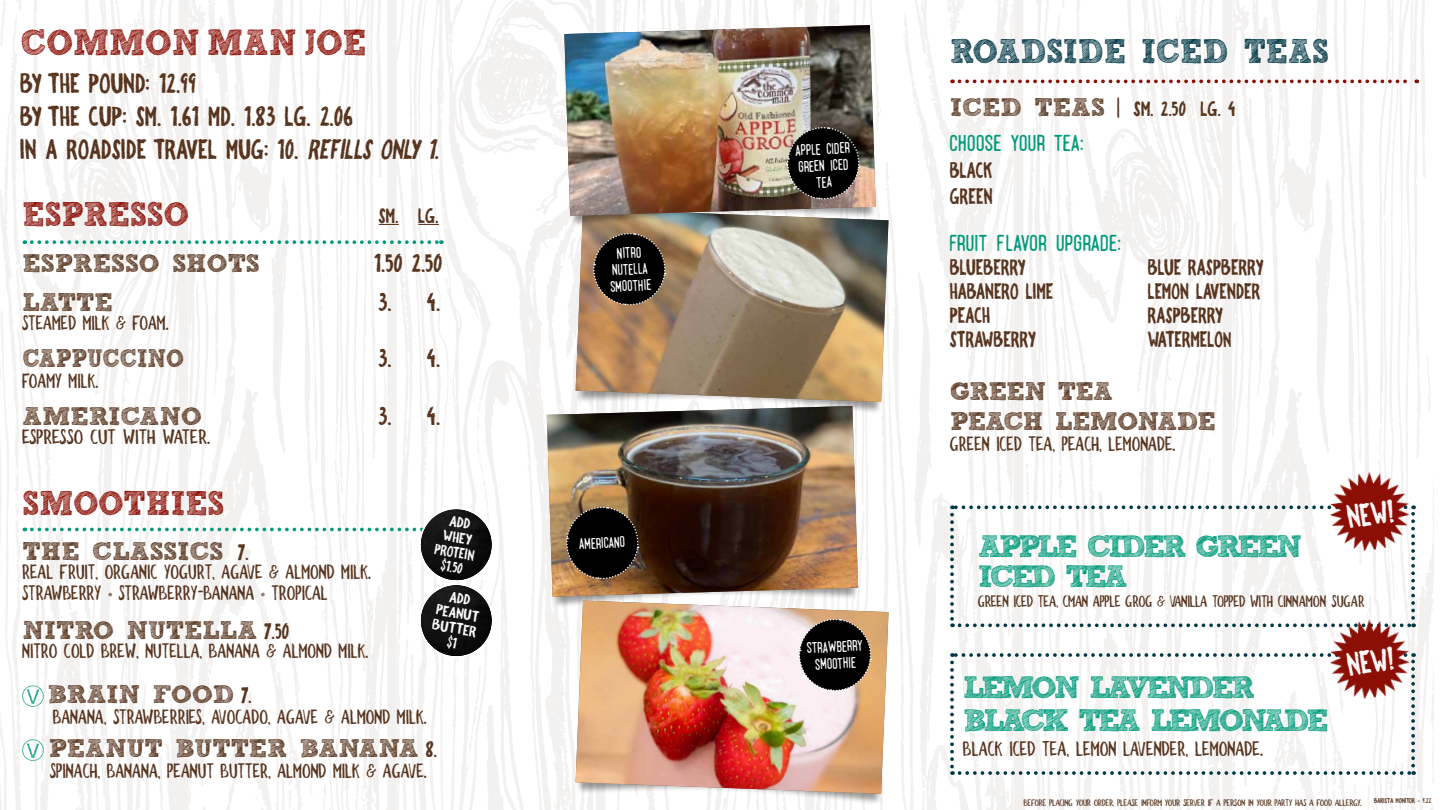
<style>
.page{position:relative;width:1440px;height:810px;background:#fff}
.page>*{position:absolute;margin:0;border:0;box-sizing:border-box;transform-origin:0 0}
.t1{font:700 36.19px "freeversion Sketch Block";color:#8b0e04;scale:.9 1}
.t2{font:700 34.06px "freeversion Sketch Block";color:#8b0e04;scale:.9 1}
.t3{font:700 34.06px "freeversion Sketch Block";color:#003846;scale:.9 1}
.t4{font:700 32.12px "Bite Chalk";color:#fff;scale:.9 1}
.t5{font:700 30.81px/33px "freeversion Sketch Block";letter-spacing:-.1em;color:#009b7a}
.t6{font:700 27.5px/33px "Bite Chalk";color:#54301a;scale:.95 1}
.t7{font:700 25.31px "freeversion Sketch Block";color:#54301a}
.t8{font:25.31px "Heubeul Rough";color:#009b7a}
.t9{font:700 25.31px/30.4px "freeversion Sketch Block";letter-spacing:-.02em;color:#54301a}
.t10{font:700 25.31px "Bite Chalk";color:#54301a}
.t11{font:700 25.31px "freeversion Sketch Block";color:#54301a;scale:.86 1}
.t12{font:700 22px/26.4px "Bite Chalk";color:#54301a;scale:.91 1}
.t13{font:20.88px "Bite Chalk Normal";color:#54301a;scale:.91 1}
.t14{font:20.56px/20.9px "Bite Chalk Normal";color:#54301a;scale:.91 1}
.t15{font:700 20.56px "Bite Chalk";color:#54301a}
.t16{font:20.56px "Bite Chalk Normal";color:#54301a}
.t17{font:17px/16.6px "Heubeul Rough";color:#fff;text-align:center;scale:.9 1}
.t18{font:16.5px "Bite Chalk Normal";letter-spacing:-.02em;color:#54301a;scale:.91 1}
.t19{font:700 14.88px/15.1px "Bite Chalk";color:#fff;text-align:center;scale:1.11 1}
.t20{font:9.38px "Bite Chalk Normal";letter-spacing:-.02em;color:#54301a}
.t21{font:700 6.88px "Bite Chalk";color:#54301a}
.s1{font-style:italic}
.s2{font-family:"Bite Chalk";font-size:22px}
.s3{font-family:"Cabin Sketch";font-weight:700;font-size:19.81px}
.s4{font-family:"freeversion Sketch Block";font-size:25.31px}
.s5{font-family:"Heubeul Rough";font-weight:400;font-size:25.31px}
.s6{font-family:"Bite Chalk Normal";font-size:20.56px}
.s7{font-size:20.56px}
.s8{font-family:"Cabin Sketch"}
</style>
<div class="page">
<img style="left:0;top:1px;width:1434px;height:809px">
<svg style="left:379px;top:224px;width:20px;height:1px"></svg>
<svg style="left:418px;top:224px;width:21px;height:1px"></svg>
<img style="left:23px;top:686px;width:20px;height:21px">
<img style="left:23px;top:740px;width:20px;height:21px">
<svg style="left:32px;top:240px;width:410px;height:4px"></svg>
<svg style="left:32px;top:507px;width:462px;height:151px"></svg>
<svg style="left:960px;top:80px;width:457px;height:3px"></svg>
<svg style="left:950px;top:653px;width:465px;height:122px"></svg>
<svg style="left:950px;top:505px;width:465px;height:122px"></svg>
<img style="left:1325px;top:613px;width:91px;height:90px">
<img style="left:1325px;top:465px;width:91px;height:90px">
<div style="left:546px;top:408px;width:313px;height:201px;background:#000;opacity:.4"></div>
<img style="left:547px;top:406px;width:311px;height:191px">
<div style="left:575px;top:211px;width:315px;height:203px;background:#000;opacity:.4"></div>
<img style="left:576px;top:209px;width:313px;height:193px">
<div style="left:575px;top:602px;width:315px;height:204px;background:#000;opacity:.4"></div>
<img style="left:576px;top:601px;width:313px;height:193px">
<svg style="left:592px;top:232px;width:75px;height:75px;background:#322820"></svg>
<svg style="left:565px;top:505px;width:75px;height:76px;background:#2d2318"></svg>
<svg style="left:797px;top:617px;width:76px;height:76px;background:#4c423a"></svg>
<div style="left:564px;top:27px;width:313px;height:201px;background:#000;opacity:.4"></div>
<img style="left:564px;top:25px;width:312px;height:191px">
<svg style="left:786px;top:126px;width:75px;height:75px;background:#2d2824"></svg>
<h1 class="t1" style="left:21px;top:29px;width:386px">COMMON MAN JOE</h1>
<h3 class="t6" style="left:21px;top:66px;width:448px">BY THE POUND: 12.99<br>BY THE CUP: SM. 1.61 MD. 1.83 LG. 2.06<br>IN A ROADSIDE TRAVEL MUG: 10. <span class="s1">Refills ONLY 1.</span></h3>
<h2 class="t2" style="left:23px;top:201px;width:186px">ESPRESSO</h2>
<p class="t15" style="left:379px;top:204px;width:62px">SM. LG.</p>
<p class="t7" style="left:23px;top:254px;width:239px">ESPRESSO SHOTS</p>
<p class="t10" style="left:375px;top:250px;width:70px">1.50 2.50</p>
<p class="t7" style="left:23px;top:293px;width:92px">LATTE</p>
<p class="t10" style="left:379px;top:288px;width:64px">3. 4.</p>
<p class="t14" style="left:23px;top:313px;width:162px">STEAMED MILK &amp; FOAM.</p>
<p class="t11" style="left:23px;top:349px;width:189px">CAPPUCCINO</p>
<p class="t10" style="left:379px;top:345px;width:63px">3. 4.</p>
<p class="t14" style="left:23px;top:371px;width:85px">FOAMY MILK.</p>
<p class="t7" style="left:23px;top:407px;width:181px">AMERICANO</p>
<p class="t10" style="left:379px;top:402px;width:63px">3. 4.</p>
<p class="t16" style="left:23px;top:427px;width:190px">ESPRESSO CUT WITH WATER.</p>
<h2 class="t2" style="left:23px;top:491px;width:226px">SMOOTHIES</h2>
<p class="t7" style="left:23px;top:541px;width:228px">THE CLASSICS <span class="s2">7.</span></p>
<p class="t14" style="left:23px;top:562px;width:385px">REAL FRUIT, ORGANIC YOGURT, AGAVE &amp; ALMOND MILK.<br>STRAWBERRY <span class="s3">•</span> STRAWBERRY-BANANA <span class="s3">•</span> TROPICAL</p>
<p class="t7" style="left:23px;top:620px;width:269px">NITRO NUTELLA <span class="s2">7.50</span></p>
<p class="t14" style="left:23px;top:641px;width:382px">NITRO COLD BREW, NUTELLA, BANANA &amp; ALMOND MILK.</p>
<p class="t7" style="left:48px;top:685px;width:206px">BRAIN FOOD <span class="s2">7.</span></p>
<p class="t14" style="left:53px;top:707px;width:412px">BANANA, STRAWBERRIES, AVOCADO, AGAVE &amp; ALMOND MILK.</p>
<p class="t7" style="left:49px;top:739px;width:390px">PEANUT BUTTER BANANA <span class="s2">8.</span></p>
<p class="t14" style="left:50px;top:761px;width:416px">SPINACH, BANANA, PEANUT BUTTER, ALMOND MILK &amp; AGAVE.</p>
<p class="t19" style="left:442px;top:512px;width:38px;rotate:10deg">ADD<br>WHEY<br>PROTEIN $1.50</p>
<p class="t19" style="left:439px;top:587px;width:42px;rotate:10deg">ADD<br>PEANUT<br>BUTTER $1</p>
<p class="t17" style="left:609px;top:244px;width:47px;rotate:-3deg">NITRO<br>NUTELLA<br>SMOOTHIE</p>
<p class="t17" style="left:579px;top:535px;width:53px;rotate:-3deg">AMERICANO</p>
<p class="t17" style="left:795px;top:141px;width:62px;rotate:-3deg">APPLE CIDER<br>GREEN ICED<br>TEA</p>
<p class="t17" style="left:807px;top:639px;width:64px;rotate:-3deg">STRAWBERRY<br>SMOOTHIE</p>
<h2 class="t3" style="left:950px;top:38px;width:423px">ROADSIDE ICED TEAS</h2>
<p class="t15" style="left:950px;top:97px;width:288px"><span class="s4">ICED TEAS</span> <span class="s5">|</span> SM. 2.50 LG. 4</p>
<p class="t8" style="left:950px;top:124px;width:135px">CHOOSE YOUR TEA<span class="s6">:</span></p>
<p class="t12" style="left:950px;top:157px;width:49px">BLACK<br>GREEN</p>
<p class="t8" style="left:950px;top:224px;width:172px">FRUIT FLAVOR UPGRADE<span class="s6">:</span></p>
<p class="t12" style="left:950px;top:254px;width:85px">BLUEBERRY</p>
<p class="t12" style="left:1148px;top:254px;width:129px">BLUE RASPBERRY</p>
<p class="t12" style="left:950px;top:278px;width:115px">HABANERO LIME</p>
<p class="t12" style="left:1148px;top:278px;width:125px">LEMON LAVENDER</p>
<p class="t12" style="left:950px;top:302px;width:46px">PEACH</p>
<p class="t12" style="left:1148px;top:302px;width:85px">RASPBERRY</p>
<p class="t12" style="left:950px;top:326px;width:96px">STRAWBERRY</p>
<p class="t12" style="left:1148px;top:326px;width:93px">WATERMELO<span class="s7">N</span></p>
<p class="t9" style="left:950px;top:379px;width:267px">GREEN TEA<br>PEACH LEMONADE</p>
<p class="t14" style="left:950px;top:434px;width:250px">GREEN ICED TEA, PEACH, LEMONADE.</p>
<h3 class="t4" style="left:1346px;top:500px;width:53px;rotate:-8deg">NEW!</h3>
<h3 class="t5" style="left:978px;top:535px;width:326px;line-height:29.7px">APPLE CIDER GREEN<br>ICED TEA</h3>
<p class="t18" style="left:978px;top:593px;width:426px">GREEN ICED TEA, CMAN APPLE GROG &amp; VANILLA TOPPED WITH CINNAMON SUGAR</p>
<h3 class="t5" style="left:963px;top:674px;width:367px">LEMON LAVENDER<br>BLACK TEA LEMONADE</h3>
<p class="t13" style="left:963px;top:738px;width:331px">BLACK ICED TEA, LEMON LAVENDER, LEMONADE.</p>
<h3 class="t4" style="left:1346px;top:647px;width:53px;rotate:-8deg">NEW!</h3>
<p class="t20" style="left:1024px;top:797px;width:340px">BEFORE PLACING YOUR ORDER, PLEASE INFORM YOUR SERVER IF A PERSON IN YOUR PARTY HAS A FOOD ALLERGY.</p>
<p class="t21" style="left:1374px;top:797px;width:59px">BARISTA MONITOR <span class="s8">–</span> 9.22</p>
</div>
